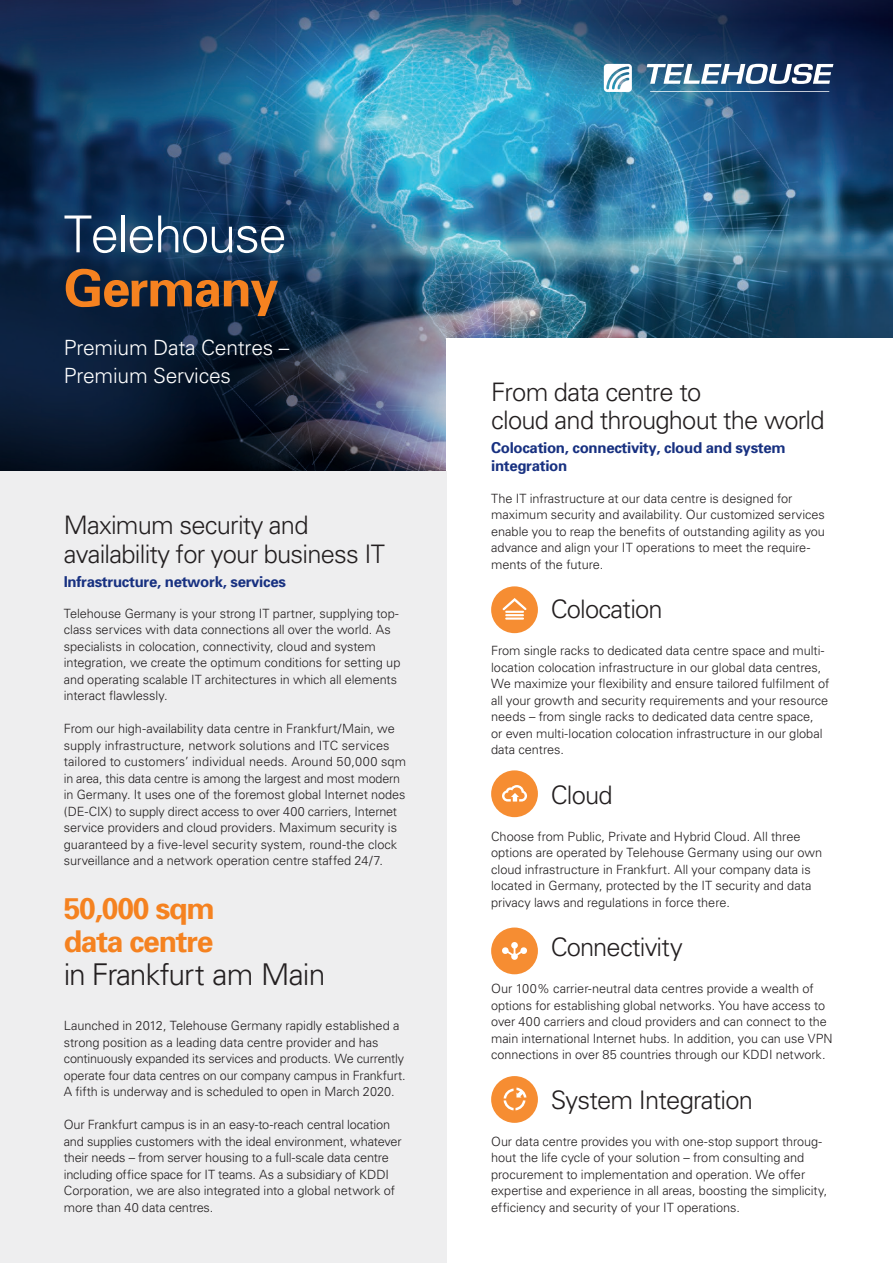
<style>
.page{position:relative;width:893px;height:1263px;background:#fff}
.page>*{position:absolute;margin:0;border:0;box-sizing:border-box;transform-origin:0 0}
.t1{font:300 51px "Univers";letter-spacing:-.03em;color:#fff}
.t2{font:700 51px "Univers";letter-spacing:-.03em;color:#f58220}
.t3{font:700 30px/33px "Univers";letter-spacing:-.04em;color:#f58220}
.t4{font:300 30px "Univers";letter-spacing:-.04em;color:#231f20}
.t5{font:300 25.5px/28.5px "Univers";letter-spacing:-.03em;color:#231f20}
.t6{font:300 21px/28.5px "Univers";letter-spacing:-.01em;color:#fff}
.t7{font:700 15px/18px "Univers";letter-spacing:-.02em;color:#183181}
.t8{font:300 12.75px/16.5px "Univers";letter-spacing:-.005em;color:#231f20}
</style>
<div class="page">
<img style="left:549px;top:0;width:344px;height:338px">
<img style="left:0;top:0;width:549px;height:471px">
<svg style="left:604px;top:64px;width:229px;height:28px"></svg>
<div style="left:446px;top:338px;width:447px;height:925px;background:#fff"></div>
<div style="left:491px;top:586px;width:47px;height:47px;background:#f68d32;border-radius:50%"></div>
<svg style="left:502px;top:598px;width:25px;height:22px"></svg>
<div style="left:491px;top:770px;width:47px;height:47px;background:#f68d32;border-radius:50%"></div>
<svg style="left:502px;top:785px;width:25px;height:16px"></svg>
<div style="left:491px;top:927px;width:47px;height:47px;background:#f68d32;border-radius:50%"></div>
<svg style="left:502px;top:942px;width:25px;height:18px"></svg>
<div style="left:491px;top:1076px;width:47px;height:47px;background:#f68d32;border-radius:50%"></div>
<svg style="left:504px;top:1087px;width:22px;height:23px"></svg>
<div style="left:0;top:471px;width:446px;height:792px;background:#eeeeef"></div>
<h1 class="t1" style="left:64px;top:215px;width:225px">Telehouse</h1>
<h1 class="t2" style="left:64px;top:269px;width:216px">Germany</h1>
<h3 class="t6" style="left:64px;top:335px;width:227px">Premium Data Centres –<br>Premium Services</h3>
<h3 class="t5" style="left:64px;top:513px;width:323px">Maximum security and availability for your business IT</h3>
<p class="t7" style="left:64px;top:573px;width:224px">Infrastructure, network, services</p>
<p class="t8" style="left:64px;top:606px;width:338px">Telehouse Germany is your strong IT partner, supplying top&shy;class services with data connections all over the world. As specialists in colocation, connectivity, cloud and system integration, we create the optimum conditions for setting up and operating scalable IT architectures in which all elements interact flawlessly.</p>
<p class="t8" style="left:64px;top:722px;width:344px">From our high-availability data centre in Frankfurt/Main, we supply infrastructure, network solutions and ITC services tailored to customers’ individual needs. Around 50,000 sqm in area, this data centre is among the largest and most modern in Germany. It uses one of the foremost global Internet nodes (DE-CIX) to supply direct access to over 400 carriers, Internet service providers and cloud providers. Maximum security is guaranteed by a five-level security system, round-the clock surveillance and a network operation centre staffed 24/7.</p>
<h2 class="t3" style="left:64px;top:894px;width:152px">50,000 sqm data centre</h2>
<h2 class="t4" style="left:64px;top:963px;width:263px">in Frankfurt am Main</h2>
<p class="t8" style="left:64px;top:1019px;width:343px">Launched in 2012, Telehouse Germany rapidly established a strong position as a leading data centre provider and has continuously expanded its services and products. We currently operate four data centres on our company campus in Frankfurt.<br>A fifth is underway and is scheduled to open in March 2020.</p>
<p class="t8" style="left:64px;top:1118px;width:339px">Our Frankfurt campus is in an easy-to-reach central location and supplies customers with the ideal environment, whatever their needs – from server housing to a full-scale data centre including office space for IT teams. As a subsidiary of KDDI Corporation, we are also integrated into a global network of more than 40 data centres.</p>
<h3 class="t5" style="left:491px;top:380px;width:335px">From data centre to<br>cloud and throughout the world</h3>
<p class="t7" style="left:491px;top:440px;width:296px">Colocation, connectivity, cloud and system integration</p>
<p class="t8" style="left:491px;top:491px;width:335px">The IT infrastructure at our data centre is designed for maximum security and availability. Our customized services enable you to reap the benefits of outstanding agility as you advance and align your IT operations to meet the require&shy;ments of the future.</p>
<h3 class="t5" style="left:551px;top:597px;width:114px">Colocation</h3>
<p class="t8" style="left:491px;top:644px;width:340px">From single racks to dedicated data centre space and multi&shy;location colocation infrastructure in our global data centres, We maximize your flexibility and ensure tailored fulfilment of all your growth and security requirements and your resource needs – from single racks to dedicated data centre space,<br>or even multi-location colocation infrastructure in our global data centres.</p>
<h3 class="t5" style="left:551px;top:782px;width:64px">Cloud</h3>
<p class="t8" style="left:491px;top:829px;width:332px">Choose from Public, Private and Hybrid Cloud. All three options are operated by Telehouse Germany using our own cloud infrastructure in Frankfurt. All your company data is located in Germany, protected by the IT security and data privacy laws and regulations in force there.</p>
<h3 class="t5" style="left:551px;top:935px;width:134px">Connectivity</h3>
<p class="t8" style="left:491px;top:982px;width:343px">Our 100% carrier-neutral data centres provide a wealth of options for establishing global networks. You have access to over 400 carriers and cloud providers and can connect to the main international Internet hubs. In addition, you can use VPN connections in over 85 countries through our KDDI network.</p>
<h3 class="t5" style="left:551px;top:1087px;width:204px">System Integration</h3>
<p class="t8" style="left:491px;top:1134px;width:338px">Our data centre provides you with one-stop support throug&shy;hout the life cycle of your solution – from consulting and procurement to implementation and operation. We offer expertise and experience in all areas, boosting the simplicity, efficiency and security of your IT operations.</p>
</div>
